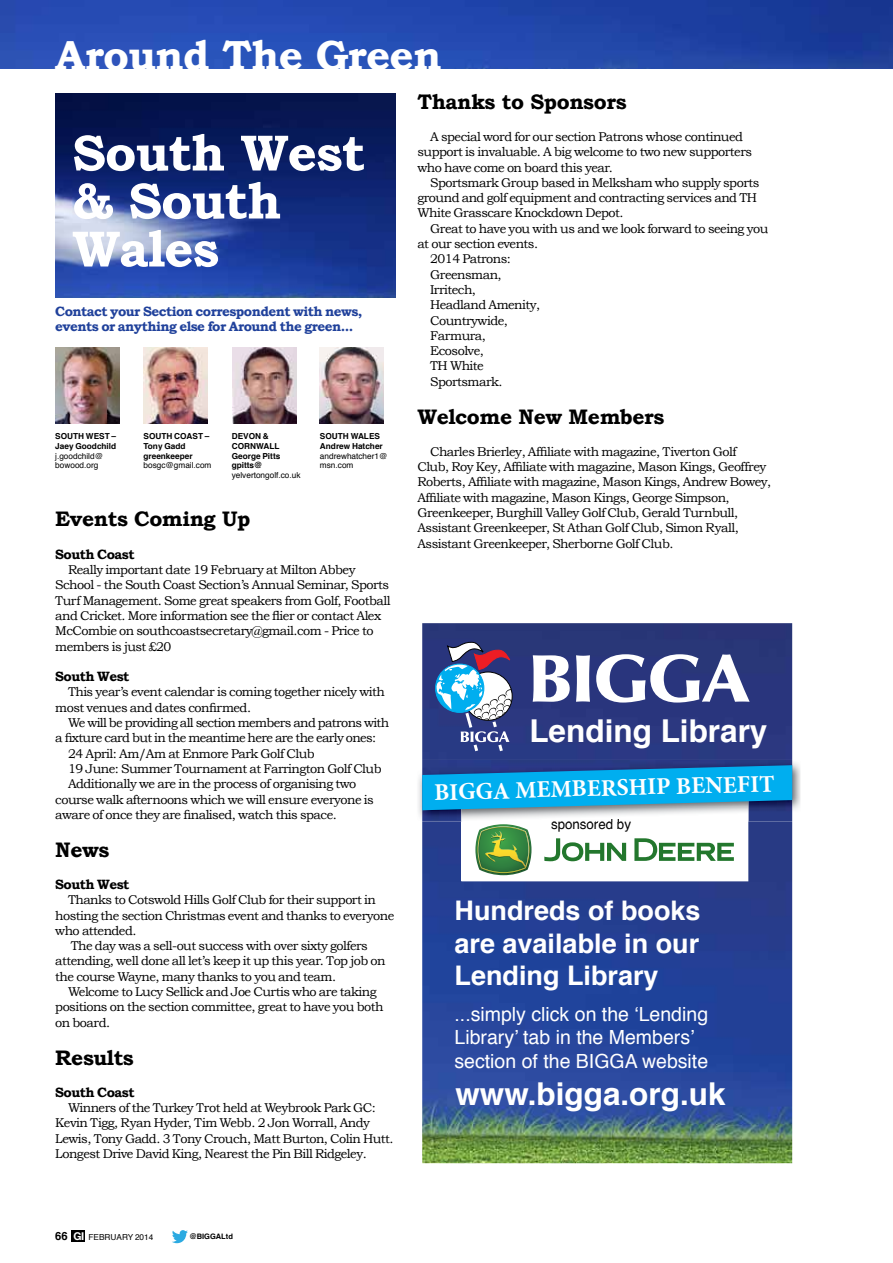
<style>
.page{position:relative;width:893px;height:1263px;background:#fff}
.page>*{position:absolute;margin:0;border:0;box-sizing:border-box;transform-origin:0 0}
.t1{font:700 51px/48px "Bookman Old Style";letter-spacing:-.02em;color:#fff}
.t2{font:700 42px "Bookman Old Style";letter-spacing:-.02em;color:#fff}
.t3{font:700 31.5px "Helvetica";color:#fff}
.t4{font:700 27px/32.4px "Helvetica";color:#fff;text-align:justify}
.t5{font:700 24px "Minion Pro";color:#fff}
.t6{font:700 21px "Bookman Old Style";letter-spacing:-.02em;color:#000}
.t7{font:19.5px/23.4px "Helvetica";color:#fff}
.t8{font:700 13.5px/15.3px "Bookman Old Style";letter-spacing:-.04em;color:#20419b}
.t9{font:700 13.5px "Bookman Old Style";letter-spacing:-.04em;color:#000}
.t10{font:13.35px "Helvetica";color:#000}
.t11{font:12.75px/15.3px "Bookman Old Style";letter-spacing:-.04em;color:#000}
.t12{font:700 8.25px/9.8px "Helvetica";color:#000}
.t13{font:8.25px "Helvetica";color:#000}
.t14{font:700 7.5px "Helvetica";color:#000}
.s1{font-weight:400}
.s2{font-weight:700;font-size:11.25px}
.s3{font-family:"Helvetica Neue";font-weight:700;font-size:10.8px;color:#fff}
</style>
<div class="page">
<div style="left:71px;top:1230px;width:14px;height:11px;background:#000"></div>
<svg style="left:172px;top:1230px;width:16px;height:13px"></svg>
<img style="left:0;top:0;width:893px;height:68px">
<img style="left:55px;top:94px;width:340px;height:204px">
<img style="left:233px;top:347px;width:64px;height:76px">
<img style="left:55px;top:347px;width:64px;height:76px">
<img style="left:319px;top:347px;width:64px;height:76px">
<img style="left:144px;top:347px;width:64px;height:76px">
<img style="left:422px;top:623px;width:370px;height:540px">
<div style="left:461px;top:777px;width:287px;height:104px;background:#fff"></div>
<svg style="left:634px;top:838px;width:100px;height:23px"></svg>
<svg style="left:544px;top:838px;width:82px;height:23px"></svg>
<svg style="left:475px;top:824px;width:56px;height:51px;background:#699e58"></svg>
<svg style="left:436px;top:642px;width:76px;height:109px"></svg>
<svg style="left:533px;top:649px;width:217px;height:60px"></svg>
<img style="left:418px;top:760px;width:382px;height:61px">
<img style="left:422px;top:760px;width:370px;height:61px">
<img style="left:461px;top:810px;width:287px;height:11px">
<img style="left:551px;top:819px;width:80px;height:2px">
<svg style="left:422px;top:765px;width:370px;height:45px;background:#129bd8"></svg>
<p class="t2" style="left:55px;top:31px;width:388px">Around The Green</p>
<p class="t1" style="left:72px;top:128px;width:294px">South West &amp; South<br>Wales</p>
<p class="t8" style="left:55px;top:303px;width:309px">Contact your Section correspondent with news, events or anything else for Around the green...</p>
<p class="t12" style="left:55px;top:431px;width:62px">SOUTH WEST –<br>Jaey Goodchild <span class="s1">j.goodchild@ bowood.org</span></p>
<p class="t12" style="left:144px;top:431px;width:69px">SOUTH COAST –<br>Tony Gadd greenkeeper <span class="s1">bosgc@gmail.com</span></p>
<p class="t12" style="left:232px;top:431px;width:70px">DEVON &amp;<br>CORNWALL<br>George Pitts gpitts@ <span class="s1">yelvertongolf.co.uk</span></p>
<p class="t12" style="left:320px;top:431px;width:69px">SOUTH WALES<br>Andrew Hatcher <span class="s1">andrewhatcher1@ msn.com</span></p>
<p class="t6" style="left:55px;top:507px;width:197px">Events Coming Up</p>
<p class="t9" style="left:55px;top:546px;width:81px">South Coast</p>
<p class="t11" style="left:55px;top:562px;width:337px;text-indent:13px">Really important date 19 February at Milton Abbey School - the South Coast Section’s Annual Seminar, Sports Turf Management. Some great speakers from Golf, Football and Cricket. More information see the flier or contact Alex McCombie on southcoastsecretary@gmail.com - Price to members is just £20</p>
<p class="t9" style="left:55px;top:668px;width:76px">South West</p>
<p class="t11" style="left:68px;top:684px;width:318px">This year’s event calendar is coming together nicely with</p>
<p class="t11" style="left:55px;top:700px;width:197px">most venues and dates confirmed.</p>
<p class="t11" style="left:68px;top:715px;width:323px">We will be providing all section members and patrons with</p>
<p class="t11" style="left:55px;top:730px;width:322px">a fixture card but in the meantime here are the early ones:</p>
<p class="t11" style="left:68px;top:746px;width:248px">24 April: Am/Am at Enmore Park Golf Club</p>
<p class="t11" style="left:68px;top:761px;width:315px">19 June: Summer Tournament at Farrington Golf Club</p>
<p class="t11" style="left:68px;top:776px;width:290px">Additionally we are in the process of organising two</p>
<p class="t11" style="left:55px;top:791px;width:320px">course walk afternoons which we will ensure everyone is</p>
<p class="t11" style="left:55px;top:807px;width:283px">aware of once they are finalised, watch this space.</p>
<p class="t6" style="left:55px;top:837px;width:56px">News</p>
<p class="t9" style="left:55px;top:876px;width:76px">South West</p>
<p class="t11" style="left:68px;top:892px;width:309px">Thanks to Cotswold Hills Golf Club for their support in</p>
<p class="t11" style="left:55px;top:907px;width:340px">hosting the section Christmas event and thanks to everyone</p>
<p class="t11" style="left:55px;top:923px;width:83px">who attended.</p>
<p class="t11" style="left:71px;top:938px;width:299px">The day was a sell-out success with over sixty golfers</p>
<p class="t11" style="left:55px;top:953px;width:332px">attending, well done all let’s keep it up this year. Top job on</p>
<p class="t11" style="left:55px;top:969px;width:282px">the course Wayne, many thanks to you and team.</p>
<p class="t11" style="left:68px;top:984px;width:310px">Welcome to Lucy Sellick and Joe Curtis who are taking</p>
<p class="t11" style="left:55px;top:999px;width:330px">positions on the section committee, great to have you both</p>
<p class="t11" style="left:55px;top:1015px;width:56px">on board.</p>
<p class="t6" style="left:55px;top:1045px;width:80px">Results</p>
<p class="t9" style="left:55px;top:1084px;width:81px">South Coast</p>
<p class="t11" style="left:55px;top:1100px;width:340px;text-indent:13px">Winners of the Turkey Trot held at Weybrook Park GC:<br>Kevin Tigg, Ryan Hyder, Tim Webb. 2 Jon Worrall, Andy Lewis, Tony Gadd. 3 Tony Crouch, Matt Burton, Colin Hutt.<br>Longest Drive David King, Nearest the Pin Bill Ridgeley.</p>
<p class="t6" style="left:417px;top:89px;width:211px">Thanks to Sponsors</p>
<p class="t11" style="left:430px;top:129px;width:314px">A special word for our section Patrons whose continued</p>
<p class="t11" style="left:417px;top:144px;width:336px">support is invaluable. A big welcome to two new supporters</p>
<p class="t11" style="left:417px;top:160px;width:197px">who have come on board this year.</p>
<p class="t11" style="left:430px;top:175px;width:331px">Sportsmark Group based in Melksham who supply sports</p>
<p class="t11" style="left:417px;top:190px;width:341px">ground and golf equipment and contracting services and TH</p>
<p class="t11" style="left:417px;top:205px;width:208px">White Grasscare Knockdown Depot.</p>
<p class="t11" style="left:430px;top:221px;width:340px">Great to have you with us and we look forward to seeing you</p>
<p class="t11" style="left:417px;top:236px;width:122px">at our section events.</p>
<p class="t11" style="left:430px;top:251px;width:82px">2014 Patrons:</p>
<p class="t11" style="left:430px;top:267px;width:73px">Greensman,</p>
<p class="t11" style="left:430px;top:282px;width:47px">Irritech,</p>
<p class="t11" style="left:430px;top:297px;width:112px">Headland Amenity,</p>
<p class="t11" style="left:430px;top:313px;width:79px">Countrywide,</p>
<p class="t11" style="left:430px;top:328px;width:57px">Farmura,</p>
<p class="t11" style="left:430px;top:343px;width:55px">Ecosolve,</p>
<p class="t11" style="left:430px;top:358px;width:55px">TH White</p>
<p class="t11" style="left:430px;top:374px;width:74px">Sportsmark.</p>
<p class="t6" style="left:417px;top:404px;width:248px">Welcome New Members</p>
<p class="t11" style="left:417px;top:444px;width:355px;text-indent:13px">Charles Brierley, Affiliate with magazine, Tiverton Golf Club, Roy Key, Affiliate with magazine, Mason Kings, Geoffrey Roberts, Affiliate with magazine, Mason Kings, Andrew Bowey, Affiliate with magazine, Mason Kings, George Simpson, Greenkeeper, Burghill Valley Golf Club, Gerald Turnbull, Assistant Greenkeeper, St Athan Golf Club, Simon Ryall, Assistant Greenkeeper, Sherborne Golf Club.</p>
<p class="t3" style="left:529px;top:705px;width:240px">Lending Library</p>
<p class="t5" style="left:434px;top:774px;width:342px;rotate:-1deg">BIGGA MEMBERSHIP BENEFIT</p>
<p class="t10" style="left:551px;top:814px;width:81px">sponsored by</p>
<p class="t4" style="left:454px;top:895px;width:248px">Hundreds of books are available in our Lending Library</p>
<p class="t7" style="left:454px;top:1003px;width:255px">...simply click on the ‘Lending<br>Library’ tab in the Members’ section of the BIGGA website</p>
<p class="t3" style="left:455px;top:1068px;width:272px">www.bigga.org.uk</p>
<p class="t13" style="left:55px;top:1231px;width:100px"><span class="s2">66</span> <span class="s3">GI</span> FEBRUARY 2014</p>
<p class="t14" style="left:189px;top:1231px;width:45px">@BIGGALtd</p>
</div>
